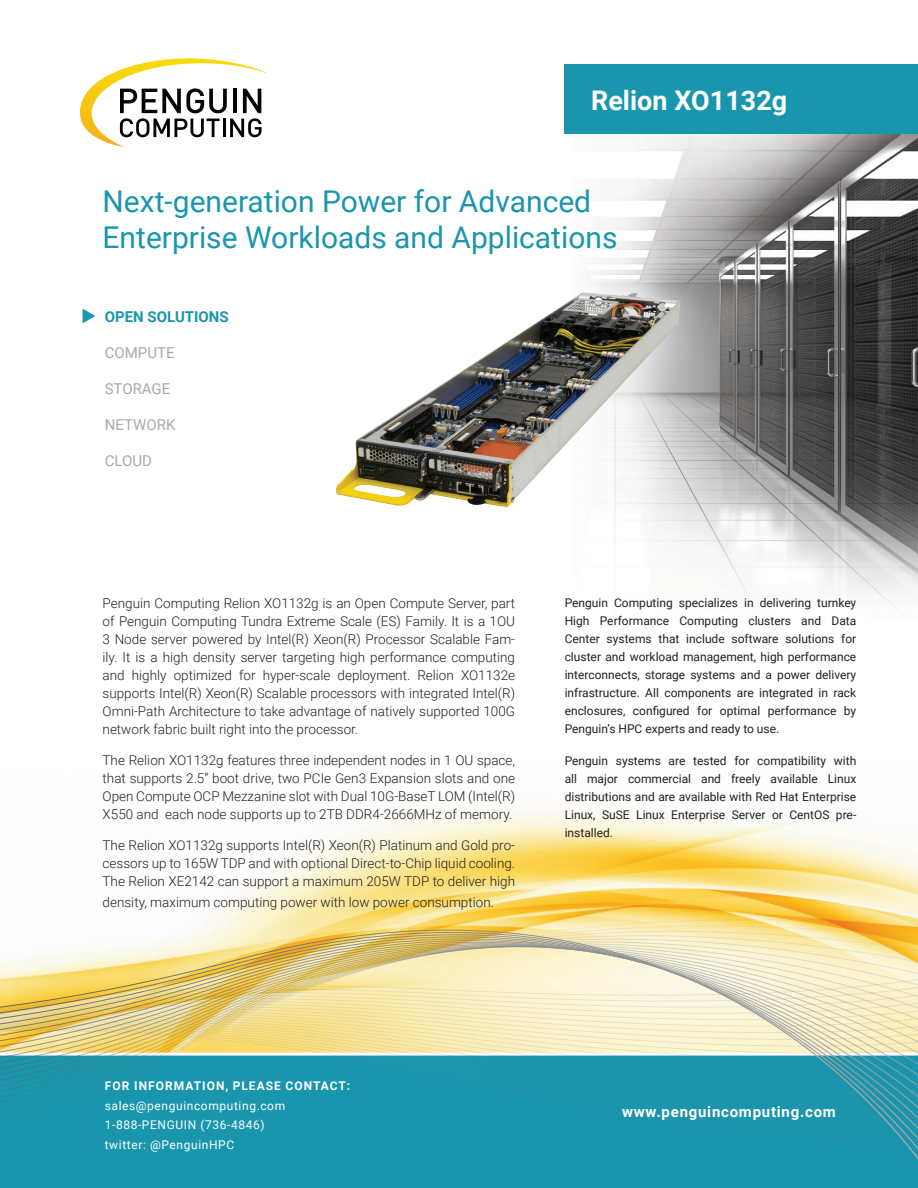
<style>
.page{position:relative;width:918px;height:1188px;background:#fff}
.page>*{position:absolute;margin:0;border:0;box-sizing:border-box;transform-origin:0 0}
.t1{font:30px/36px "Roboto";color:#1996ad}
.t2{font:700 27px "Roboto";color:#fff}
.t3{font:15px "Roboto";color:#a9a9aa}
.t4{font:700 15px "Roboto";letter-spacing:.05em;color:#fff}
.t5{font:700 15px "Roboto";color:#1996ad}
.t6{font:300 13.5px/18px "Roboto";color:#231f20;text-align:justify}
.t7{font:12px/18px "Roboto";color:#231f20;text-align:justify}
.t8{font:12px/19.5px "Roboto";letter-spacing:.05em;color:#fff}
.t9{font:700 12px "Roboto";letter-spacing:.085em;color:#fff}
</style>
<div class="page">
<img style="left:209px;top:807px;width:709px;height:112px">
<div style="left:0;top:1054px;width:918px;height:134px;background:#1996ad"></div>
<svg style="left:203px;top:919px;width:715px;height:7px;background:#f8dd8a"></svg>
<svg style="left:0;top:930px;width:918px;height:230px"></svg>
<img style="left:564px;top:66px;width:354px;height:541px">
<div style="left:565px;top:65px;width:353px;height:69px;background:#1996ad"></div>
<svg style="left:80px;top:58px;width:187px;height:89px"></svg>
<img style="left:335px;top:241px;width:416px;height:328px">
<h2 class="t2" style="left:591px;top:81px;width:198px">Relion XO1132g</h2>
<h1 class="t1" style="left:103px;top:182px;width:516px">Next-generation Power for Advanced<br>Enterprise Workloads and Applications</h1>
<p class="t5" style="left:105px;top:306px;width:126px">OPEN SOLUTIONS</p>
<p class="t3" style="left:105px;top:342px;width:71px">COMPUTE</p>
<p class="t3" style="left:105px;top:378px;width:67px">STORAGE</p>
<p class="t3" style="left:105px;top:414px;width:72px">NETWORK</p>
<p class="t3" style="left:105px;top:450px;width:49px">CLOUD</p>
<p class="t6" style="left:103px;top:594px;width:414px">Penguin Computing Relion XO1132g is an Open Compute Server, part of Penguin Computing Tundra Extreme Scale (ES) Family. It is a 1OU 3 Node server powered by Intel(R) Xeon(R) Processor Scalable Fam&shy;ily. It is a high density server targeting high performance computing and highly optimized for hyper-scale deployment. Relion XO1132e supports Intel(R) Xeon(R) Scalable processors with integrated Intel(R)<br>Omni-Path Architecture to take advantage of natively supported 100G network fabric built right into the processor.</p>
<p class="t6" style="left:103px;top:751px;width:414px">The Relion XO1132g features three independent nodes in 1 OU space, that supports 2.5” boot drive, two PCIe Gen3 Expansion slots and one Open Compute OCP Mezzanine slot with Dual 10G-BaseT LOM (Intel(R)<br>X550 and each node supports up to 2TB DDR4-2666MHz of memory.</p>
<p class="t6" style="left:103px;top:836px;width:414px">The Relion XO1132g supports Intel(R) Xeon(R) Platinum and Gold pro&shy;cessors up to 165W TDP and with optional Direct-to-Chip liquid cooling.<br>The Relion XE2142 can support a maximum 205W TDP to deliver high</p>
<p class="t6" style="left:103px;top:893px;width:393px">density, maximum computing power with low power consumption.</p>
<p class="t7" style="left:565px;top:594px;width:293px">Penguin Computing specializes in delivering turnkey High Performance Computing clusters and Data Center systems that include software solutions for cluster and workload management, high performance interconnects, storage systems and a power delivery infrastructure. All components are integrated in rack enclosures, configured for optimal performance by Penguin’s HPC experts and ready to use.</p>
<p class="t7" style="left:565px;top:751px;width:293px">Penguin systems are tested for compatibility with all major commercial and freely available Linux distributions and are available with Red Hat Enterprise Linux, SuSE Linux Enterprise Server or CentOS pre&shy;installed.</p>
<p class="t9" style="left:105px;top:1077px;width:247px">FOR INFORMATION, PLEASE CONTACT:</p>
<p class="t8" style="left:105px;top:1095px;width:182px">sales@penguincomputing.com<br>1-888-PENGUIN (736-4846) twitter: @PenguinHPC</p>
<p class="t4" style="left:622px;top:1101px;width:215px">www.penguincomputing.com</p>
</div>
